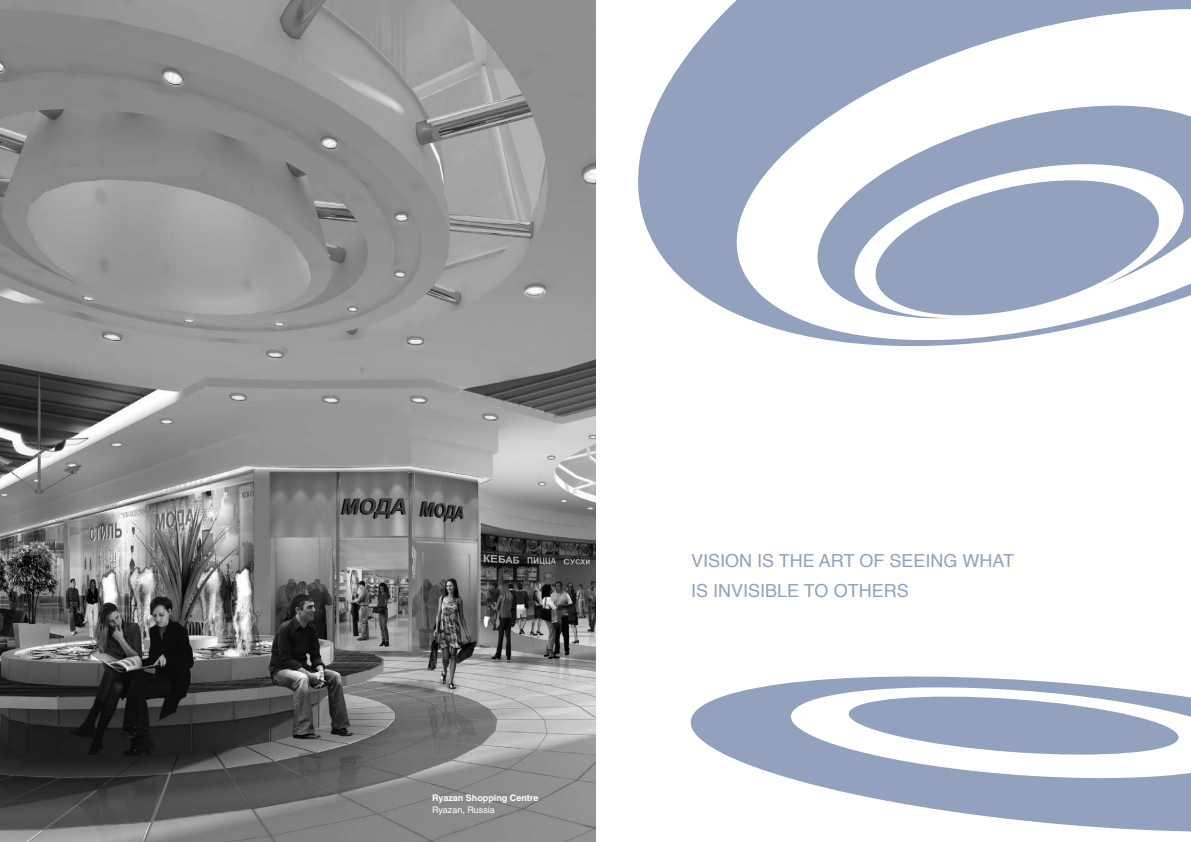
<style>
.page{position:relative;width:1191px;height:842px;background:#fff}
.page>*{position:absolute;margin:0;border:0;box-sizing:border-box;transform-origin:0 0}
.t1{font:18px/30px "Helvetica";color:#91a1be}
.t2{font:700 9px "Helvetica CE";color:#fff}
.t3{font:9px "Helvetica CE";color:#fff}
</style>
<div class="page">
<img style="left:0;top:0;width:595px;height:842px">
<svg style="left:638px;top:0;width:553px;height:346px;fill:#91a1be"></svg>
<svg style="left:690px;top:676px;width:501px;height:156px;fill:#91a1be"></svg>
<svg style="left:847px;top:692px;width:332px;height:67px"></svg>
<p class="t2" style="left:432px;top:793px;width:108px">Ryazan Shopping Centre</p>
<p class="t3" style="left:432px;top:805px;width:64px">Ryazan, Russia</p>
<p class="t1" style="left:691px;top:545px;width:324px">VISION IS THE ART OF SEEING WHAT<br>IS INVISIBLE TO OTHERS</p>
</div>
